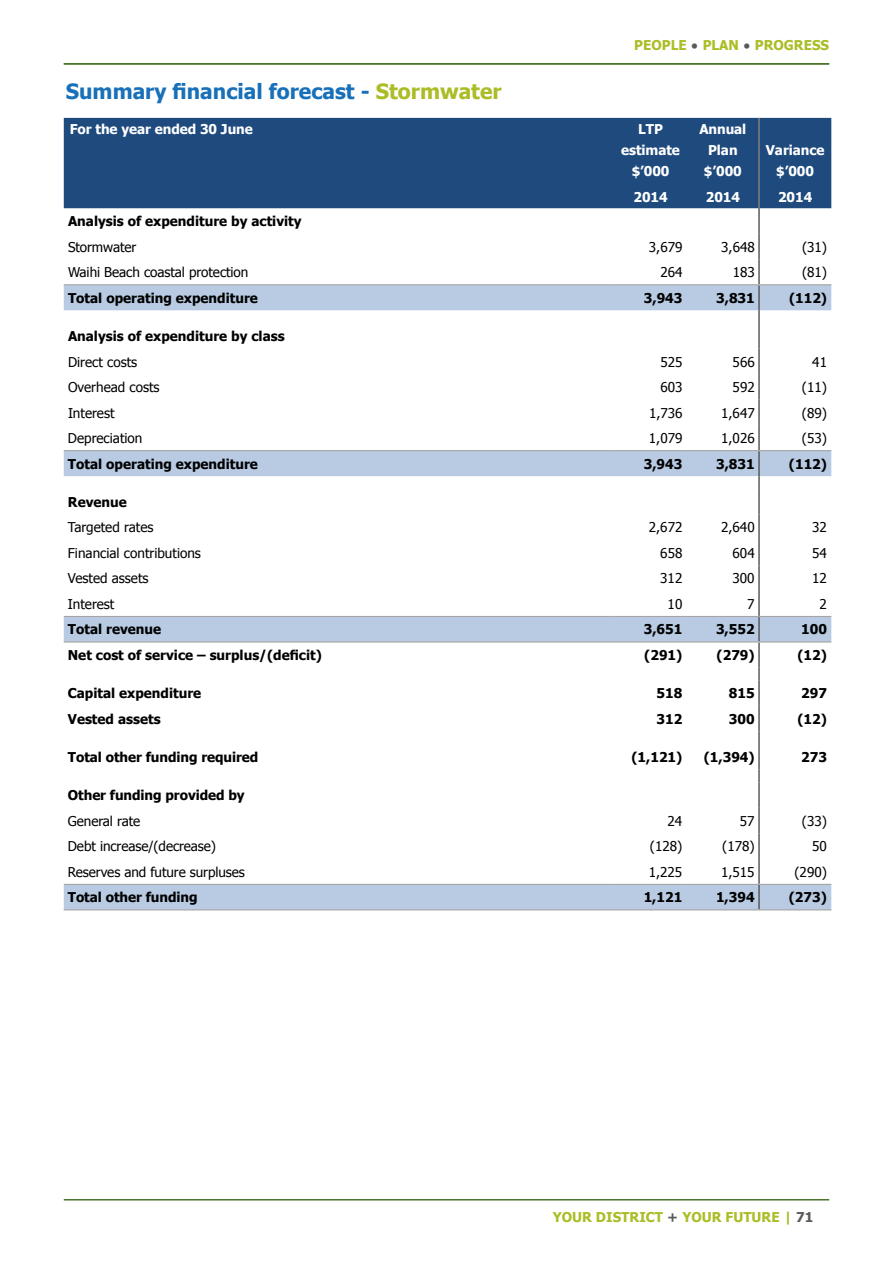
<style>
.page{position:relative;width:893px;height:1263px;background:#fff}
.page>*{position:absolute;margin:0;border:0;box-sizing:border-box;transform-origin:0 0}
.t1{font:700 21px "Tahoma";color:#1870b9}
.t2{font:700 13.5px "Tahoma";color:#000}
.t3{font:13.5px "Tahoma";color:#000}
.t4{font:700 13.5px/21px "Tahoma";letter-spacing:-.005em;color:#fff;text-align:center}
.t5{font:700 13.5px "Tahoma";color:#abbd26}
.s1{color:#abbd26}
.s2{color:#595a5a}
</style>
<div class="page">
<hr style="left:64px;top:1199px;width:765px;height:1px;background:#49742a">
<hr style="left:64px;top:63px;width:765px;height:2px;background:#49742a">
<div style="left:64px;top:118px;width:767px;height:90px;background:#1e4a7e"></div>
<svg style="left:64px;top:285px;width:767px;height:624px"></svg>
<hr style="left:758px;top:118px;width:2px;height:68px;background:#7f7f7f">
<hr style="left:758px;top:186px;width:2px;height:22px;background:#7f7f7f">
<hr style="left:758px;top:208px;width:2px;height:26px;background:#595a5a">
<hr style="left:758px;top:234px;width:2px;height:25px;background:#595a5a">
<hr style="left:758px;top:259px;width:2px;height:25px;background:#595a5a">
<hr style="left:758px;top:285px;width:2px;height:25px;background:#595a5a">
<svg style="left:758px;top:310px;width:2px;height:13px"></svg>
<hr style="left:758px;top:323px;width:2px;height:26px;background:#595a5a">
<hr style="left:758px;top:349px;width:2px;height:25px;background:#595a5a">
<hr style="left:758px;top:374px;width:2px;height:26px;background:#595a5a">
<hr style="left:758px;top:400px;width:2px;height:25px;background:#595a5a">
<hr style="left:758px;top:425px;width:2px;height:25px;background:#595a5a">
<hr style="left:758px;top:451px;width:2px;height:25px;background:#595a5a">
<svg style="left:758px;top:476px;width:2px;height:13px"></svg>
<hr style="left:758px;top:489px;width:2px;height:25px;background:#595a5a">
<hr style="left:758px;top:514px;width:2px;height:26px;background:#595a5a">
<hr style="left:758px;top:540px;width:2px;height:25px;background:#595a5a">
<hr style="left:758px;top:565px;width:2px;height:26px;background:#595a5a">
<hr style="left:758px;top:591px;width:2px;height:25px;background:#595a5a">
<hr style="left:758px;top:617px;width:2px;height:24px;background:#595a5a">
<hr style="left:758px;top:642px;width:2px;height:25px;background:#595a5a">
<svg style="left:758px;top:667px;width:2px;height:13px"></svg>
<hr style="left:758px;top:680px;width:2px;height:26px;background:#595a5a">
<hr style="left:758px;top:706px;width:2px;height:25px;background:#595a5a">
<svg style="left:758px;top:731px;width:2px;height:13px"></svg>
<hr style="left:758px;top:744px;width:2px;height:25px;background:#595a5a">
<svg style="left:758px;top:769px;width:2px;height:13px"></svg>
<hr style="left:758px;top:782px;width:2px;height:26px;background:#595a5a">
<hr style="left:758px;top:808px;width:2px;height:25px;background:#595a5a">
<hr style="left:758px;top:833px;width:2px;height:26px;background:#595a5a">
<hr style="left:758px;top:859px;width:2px;height:25px;background:#595a5a">
<hr style="left:758px;top:885px;width:2px;height:24px;background:#595a5a">
<hr style="left:64px;top:284px;width:550px;height:1px;background:#a6a5a5">
<hr style="left:614px;top:284px;width:73px;height:1px;background:#a6a5a5">
<hr style="left:687px;top:284px;width:72px;height:1px;background:#a6a5a5">
<hr style="left:759px;top:284px;width:72px;height:1px;background:#a6a5a5">
<hr style="left:64px;top:450px;width:550px;height:1px;background:#a6a5a5">
<hr style="left:614px;top:450px;width:73px;height:1px;background:#a6a5a5">
<hr style="left:687px;top:450px;width:72px;height:1px;background:#a6a5a5">
<hr style="left:759px;top:450px;width:72px;height:1px;background:#a6a5a5">
<hr style="left:64px;top:616px;width:550px;height:1px;background:#a6a5a5">
<hr style="left:614px;top:616px;width:73px;height:1px;background:#a6a5a5">
<hr style="left:687px;top:616px;width:72px;height:1px;background:#a6a5a5">
<hr style="left:759px;top:616px;width:72px;height:1px;background:#a6a5a5">
<hr style="left:64px;top:641px;width:550px;height:1px;background:#a6a5a5">
<hr style="left:614px;top:641px;width:73px;height:1px;background:#a6a5a5">
<hr style="left:687px;top:641px;width:72px;height:1px;background:#a6a5a5">
<hr style="left:759px;top:641px;width:72px;height:1px;background:#a6a5a5">
<hr style="left:64px;top:884px;width:550px;height:1px;background:#a6a5a5">
<hr style="left:614px;top:884px;width:73px;height:1px;background:#a6a5a5">
<hr style="left:687px;top:884px;width:72px;height:1px;background:#a6a5a5">
<hr style="left:759px;top:884px;width:72px;height:1px;background:#a6a5a5">
<hr style="left:64px;top:909px;width:550px;height:1px;background:#a6a5a5">
<hr style="left:614px;top:909px;width:73px;height:1px;background:#a6a5a5">
<hr style="left:687px;top:909px;width:72px;height:1px;background:#a6a5a5">
<hr style="left:759px;top:909px;width:72px;height:1px;background:#a6a5a5">
<h1 class="t1" style="left:66px;top:77px;width:437px">Summary financial forecast - <span class="s1">Stormwater</span></h1>
<p class="t5" style="left:634px;top:36px;width:196px">PEOPLE PLAN PROGRESS</p>
<p class="t4" style="left:70px;top:118px;width:185px">For the year ended 30 June</p>
<p class="t4" style="left:621px;top:118px;width:60px">LTP estimate $’000</p>
<p class="t4" style="left:699px;top:118px;width:48px">Annual<br>Plan $’000</p>
<p class="t4" style="left:766px;top:139px;width:60px">Variance $’000</p>
<p class="t4" style="left:633px;top:186px;width:36px">2014</p>
<p class="t4" style="left:706px;top:186px;width:36px">2014</p>
<p class="t4" style="left:778px;top:186px;width:36px">2014</p>
<p class="t2" style="left:68px;top:212px;width:235px">Analysis of expenditure by activity</p>
<p class="t3" style="left:68px;top:238px;width:70px">Stormwater</p>
<p class="t3" style="left:649px;top:238px;width:35px">3,679</p>
<p class="t3" style="left:721px;top:238px;width:35px">3,648</p>
<p class="t3" style="left:802px;top:238px;width:27px">(31)</p>
<p class="t3" style="left:68px;top:263px;width:182px">Waihi Beach coastal protection</p>
<p class="t3" style="left:660px;top:263px;width:24px">264</p>
<p class="t3" style="left:733px;top:263px;width:24px">183</p>
<p class="t3" style="left:802px;top:263px;width:27px">(81)</p>
<p class="t2" style="left:68px;top:288px;width:191px">Total operating expenditure</p>
<p class="t2" style="left:644px;top:288px;width:40px">3,943</p>
<p class="t2" style="left:716px;top:288px;width:40px">3,831</p>
<p class="t2" style="left:789px;top:288px;width:40px">(112)</p>
<p class="t2" style="left:68px;top:327px;width:218px">Analysis of expenditure by class</p>
<p class="t3" style="left:68px;top:353px;width:71px">Direct costs</p>
<p class="t3" style="left:660px;top:353px;width:24px">525</p>
<p class="t3" style="left:733px;top:353px;width:24px">566</p>
<p class="t3" style="left:812px;top:353px;width:16px">41</p>
<p class="t3" style="left:68px;top:378px;width:93px">Overhead costs</p>
<p class="t3" style="left:660px;top:378px;width:24px">603</p>
<p class="t3" style="left:733px;top:378px;width:24px">592</p>
<p class="t3" style="left:802px;top:378px;width:27px">(11)</p>
<p class="t3" style="left:68px;top:404px;width:48px">Interest</p>
<p class="t3" style="left:649px;top:404px;width:35px">1,736</p>
<p class="t3" style="left:721px;top:404px;width:35px">1,647</p>
<p class="t3" style="left:802px;top:404px;width:27px">(89)</p>
<p class="t3" style="left:68px;top:429px;width:76px">Depreciation</p>
<p class="t3" style="left:649px;top:429px;width:35px">1,079</p>
<p class="t3" style="left:721px;top:429px;width:35px">1,026</p>
<p class="t3" style="left:802px;top:429px;width:27px">(53)</p>
<p class="t2" style="left:68px;top:454px;width:191px">Total operating expenditure</p>
<p class="t2" style="left:644px;top:454px;width:40px">3,943</p>
<p class="t2" style="left:716px;top:454px;width:40px">3,831</p>
<p class="t2" style="left:789px;top:454px;width:40px">(112)</p>
<p class="t2" style="left:68px;top:492px;width:60px">Revenue</p>
<p class="t3" style="left:68px;top:518px;width:87px">Targeted rates</p>
<p class="t3" style="left:649px;top:518px;width:35px">2,672</p>
<p class="t3" style="left:721px;top:518px;width:35px">2,640</p>
<p class="t3" style="left:812px;top:518px;width:16px">32</p>
<p class="t3" style="left:68px;top:544px;width:135px">Financial contributions</p>
<p class="t3" style="left:660px;top:544px;width:24px">658</p>
<p class="t3" style="left:733px;top:544px;width:24px">604</p>
<p class="t3" style="left:812px;top:544px;width:16px">54</p>
<p class="t3" style="left:68px;top:569px;width:82px">Vested assets</p>
<p class="t3" style="left:660px;top:569px;width:24px">312</p>
<p class="t3" style="left:733px;top:569px;width:24px">300</p>
<p class="t3" style="left:812px;top:569px;width:16px">12</p>
<p class="t3" style="left:68px;top:595px;width:48px">Interest</p>
<p class="t3" style="left:668px;top:595px;width:16px">10</p>
<p class="t3" style="left:747px;top:595px;width:9px">7</p>
<p class="t3" style="left:820px;top:595px;width:9px">2</p>
<p class="t2" style="left:68px;top:620px;width:95px">Total revenue</p>
<p class="t2" style="left:644px;top:620px;width:40px">3,651</p>
<p class="t2" style="left:716px;top:620px;width:40px">3,552</p>
<p class="t2" style="left:801px;top:620px;width:27px">100</p>
<p class="t2" style="left:68px;top:646px;width:255px">Net cost of service – surplus/(deficit)</p>
<p class="t2" style="left:644px;top:646px;width:40px">(291)</p>
<p class="t2" style="left:717px;top:646px;width:40px">(279)</p>
<p class="t2" style="left:797px;top:646px;width:31px">(12)</p>
<p class="t2" style="left:68px;top:684px;width:135px">Capital expenditure</p>
<p class="t2" style="left:657px;top:684px;width:27px">518</p>
<p class="t2" style="left:729px;top:684px;width:27px">815</p>
<p class="t2" style="left:801px;top:684px;width:27px">297</p>
<p class="t2" style="left:68px;top:709px;width:94px">Vested assets</p>
<p class="t2" style="left:657px;top:709px;width:27px">312</p>
<p class="t2" style="left:729px;top:709px;width:27px">300</p>
<p class="t2" style="left:797px;top:709px;width:31px">(12)</p>
<p class="t2" style="left:68px;top:748px;width:192px">Total other funding required</p>
<p class="t2" style="left:631px;top:748px;width:52px">(1,121)</p>
<p class="t2" style="left:704px;top:748px;width:52px">(1,394)</p>
<p class="t2" style="left:801px;top:748px;width:27px">273</p>
<p class="t2" style="left:68px;top:786px;width:178px">Other funding provided by</p>
<p class="t3" style="left:68px;top:812px;width:74px">General rate</p>
<p class="t3" style="left:668px;top:812px;width:16px">24</p>
<p class="t3" style="left:740px;top:812px;width:16px">57</p>
<p class="t3" style="left:802px;top:812px;width:27px">(33)</p>
<p class="t3" style="left:68px;top:837px;width:150px">Debt increase/(decrease)</p>
<p class="t3" style="left:650px;top:837px;width:34px">(128)</p>
<p class="t3" style="left:722px;top:837px;width:34px">(178)</p>
<p class="t3" style="left:812px;top:837px;width:16px">50</p>
<p class="t3" style="left:68px;top:863px;width:179px">Reserves and future surpluses</p>
<p class="t3" style="left:649px;top:863px;width:35px">1,225</p>
<p class="t3" style="left:721px;top:863px;width:35px">1,515</p>
<p class="t3" style="left:794px;top:863px;width:34px">(290)</p>
<p class="t2" style="left:68px;top:888px;width:131px">Total other funding</p>
<p class="t2" style="left:644px;top:888px;width:40px">1,121</p>
<p class="t2" style="left:716px;top:888px;width:40px">1,394</p>
<p class="t2" style="left:789px;top:888px;width:40px">(273)</p>
<p class="t5" style="left:553px;top:1207px;width:262px">YOUR DISTRICT <span class="s2">+</span> YOUR FUTURE | <span class="s2">71</span></p>
</div>
